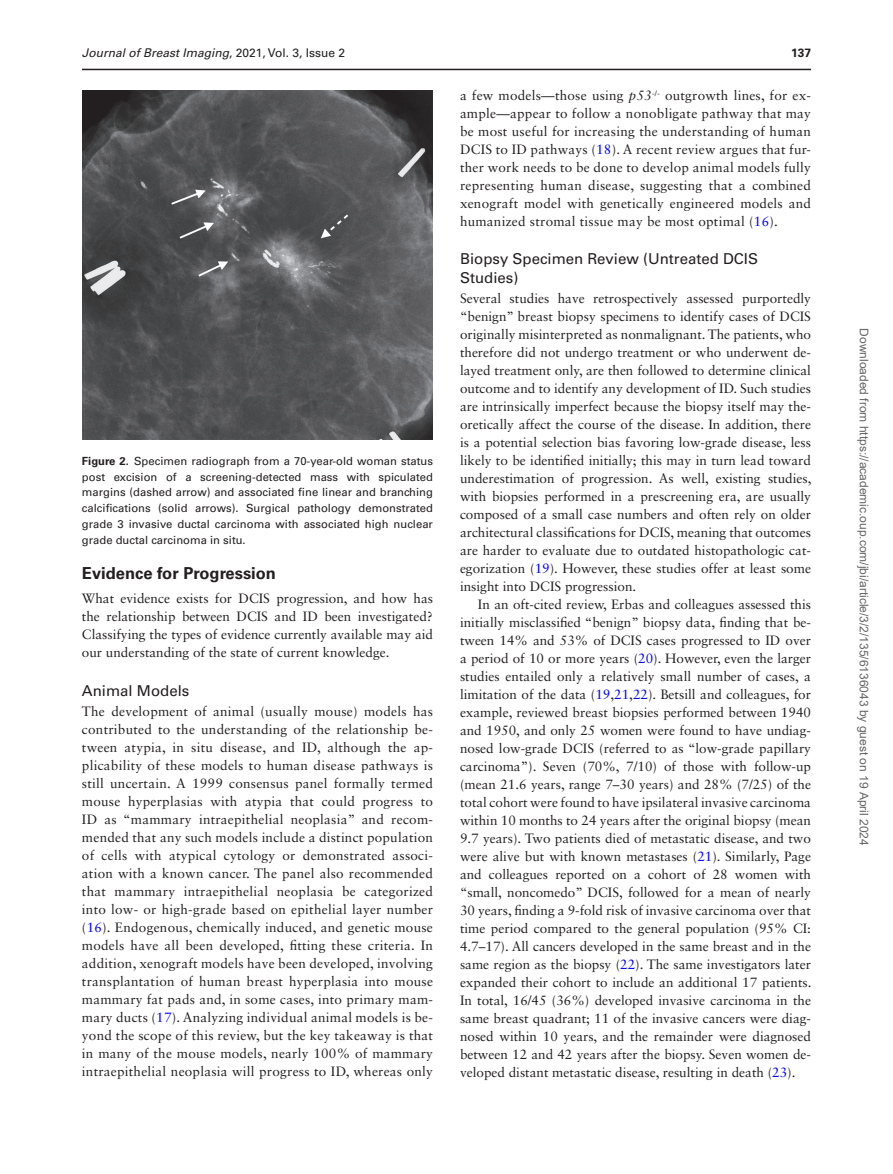
<style>
.page{position:relative;width:893px;height:1174px;background:#fff}
.page>*{position:absolute;margin:0;border:0;box-sizing:border-box;transform-origin:0 0}
.t1{font:700 16.5px "Univers LT Std";color:#231f20}
.t2{font:15px/19.5px "Univers LT Std";color:#231f20}
.t3{font:13.5px/18px "Sabon LT Std";color:#231f20;text-align:justify}
.t4{font:12px "Arial";color:#666}
.t5{font:italic 12px "Univers LT Std";color:#231f20}
.t6{font:700 12px "Univers LT Std";color:#231f20}
.t7{font:11.25px/15.8px "Univers LT Std";color:#231f20;text-align:justify}
.s1{font-style:normal}
.s2{font-weight:700}
.s3{color:#00f}
.s4{font-style:italic}
</style>
<div class="page">
<hr style="left:82px;top:69px;width:729px;height:1px;background:#231f20">
<img style="left:83px;top:90px;width:349px;height:349px">
<p class="t5" style="left:82px;top:45px;width:265px">Journal of Breast Imaging<span class="s1">, 2021, Vol. 3, Issue 2</span></p>
<p class="t6" style="left:791px;top:45px;width:22px">137</p>
<p class="t7" style="left:82px;top:453px;width:353px"><span class="s2">Figure 2.</span> Specimen radiograph from a 70-year-old woman status post excision of a screening-detected mass with spiculated margins (dashed arrow) and associated fine linear and branching calcifications (solid arrows). Surgical pathology demonstrated grade 3 invasive ductal carcinoma with associated high nuclear grade ductal carcinoma in situ.</p>
<p class="t1" style="left:82px;top:563px;width:196px">Evidence for Progression</p>
<p class="t3" style="left:82px;top:589px;width:353px">What evidence exists for DCIS progression, and how has the relationship between DCIS and ID been investigated?<br>Classifying the types of evidence currently available may aid our understanding of the state of current knowledge.</p>
<p class="t2" style="left:82px;top:681px;width:109px">Animal Models</p>
<p class="t3" style="left:82px;top:702px;width:353px">The development of animal (usually mouse) models has contributed to the understanding of the relationship be&shy;tween atypia, in situ disease, and ID, although the ap&shy;plicability of these models to human disease pathways is still uncertain. A 1999 consensus panel formally termed mouse hyperplasias with atypia that could progress to ID as “mammary intraepithelial neoplasia” and recom&shy;mended that any such models include a distinct population of cells with atypical cytology or demonstrated associ&shy;ation with a known cancer. The panel also recommended that mammary intraepithelial neoplasia be categorized into low- or high-grade based on epithelial layer number (<span class="s3">16</span>). Endogenous, chemically induced, and genetic mouse models have all been developed, fitting these criteria. In addition, xenograft models have been developed, involving transplantation of human breast hyperplasia into mouse mammary fat pads and, in some cases, into primary mam&shy;mary ducts (<span class="s3">17</span>). Analyzing individual animal models is be&shy;yond the scope of this review, but the key takeaway is that in many of the mouse models, nearly 100% of mammary intraepithelial neoplasia will progress to ID, whereas only</p>
<p class="t3" style="left:460px;top:86px;width:353px">a few models—those using <span class="s4">p53</span><sup>-/-</sup> outgrowth lines, for ex&shy;ample—appear to follow a nonobligate pathway that may be most useful for increasing the understanding of human DCIS to ID pathways (<span class="s3">18</span>). A recent review argues that fur&shy;ther work needs to be done to develop animal models fully representing human disease, suggesting that a combined xenograft model with genetically engineered models and humanized stromal tissue may be most optimal (<span class="s3">16</span>).</p>
<p class="t2" style="left:460px;top:249px;width:300px">Biopsy Specimen Review (Untreated DCIS<br>Studies)</p>
<p class="t3" style="left:460px;top:289px;width:353px">Several studies have retrospectively assessed purportedly “benign” breast biopsy specimens to identify cases of DCIS originally misinterpreted as nonmalignant. The patients, who therefore did not undergo treatment or who underwent de&shy;layed treatment only, are then followed to determine clinical outcome and to identify any development of ID. Such studies are intrinsically imperfect because the biopsy itself may the&shy;oretically affect the course of the disease. In addition, there is a potential selection bias favoring low-grade disease, less likely to be identified initially; this may in turn lead toward underestimation of progression. As well, existing studies, with biopsies performed in a prescreening era, are usually composed of a small case numbers and often rely on older architectural classifications for DCIS, meaning that outcomes are harder to evaluate due to outdated histopathologic cat&shy;egorization (<span class="s3">19</span>). However, these studies offer at least some insight into DCIS progression.</p>
<p class="t3" style="left:460px;top:595px;width:353px;text-indent:18px">In an oft-cited review, Erbas and colleagues assessed this initially misclassified “benign” biopsy data, finding that be&shy;tween 14% and 53% of DCIS cases progressed to ID over a period of 10 or more years (<span class="s3">20</span>). However, even the larger studies entailed only a relatively small number of cases, a limitation of the data (<span class="s3">19</span>,<span class="s3">21</span>,<span class="s3">22</span>). Betsill and colleagues, for example, reviewed breast biopsies performed between 1940 and 1950, and only 25 women were found to have undiag&shy;nosed low-grade DCIS (referred to as “low-grade papillary carcinoma”). Seven (70%, 7/10) of those with follow-up (mean 21.6 years, range 7–30 years) and 28% (7/25) of the total cohort were found to have ipsilateral invasive carcinoma within 10 months to 24 years after the original biopsy (mean 9.7 years). Two patients died of metastatic disease, and two were alive but with known metastases (<span class="s3">21</span>). Similarly, Page and colleagues reported on a cohort of 28 women with “small, noncomedo” DCIS, followed for a mean of nearly 30 years, finding a 9-fold risk of invasive carcinoma over that time period compared to the general population (95% CI:<br>4.7–17). All cancers developed in the same breast and in the same region as the biopsy (<span class="s3">22</span>). The same investigators later expanded their cohort to include an additional 17 patients.<br>In total, 16/45 (36%) developed invasive carcinoma in the same breast quadrant; 11 of the invasive cancers were diag&shy;nosed within 10 years, and the remainder were diagnosed between 12 and 42 years after the biopsy. Seven women de&shy;veloped distant metastatic disease, resulting in death (<span class="s3">23</span>).</p>
<p class="t4" style="left:868px;top:328px;width:519px;rotate:90deg">Downloaded from https://academic.oup.com/jbi/article/3/2/135/6136043 by guest on 19 April 2024</p>
</div>
